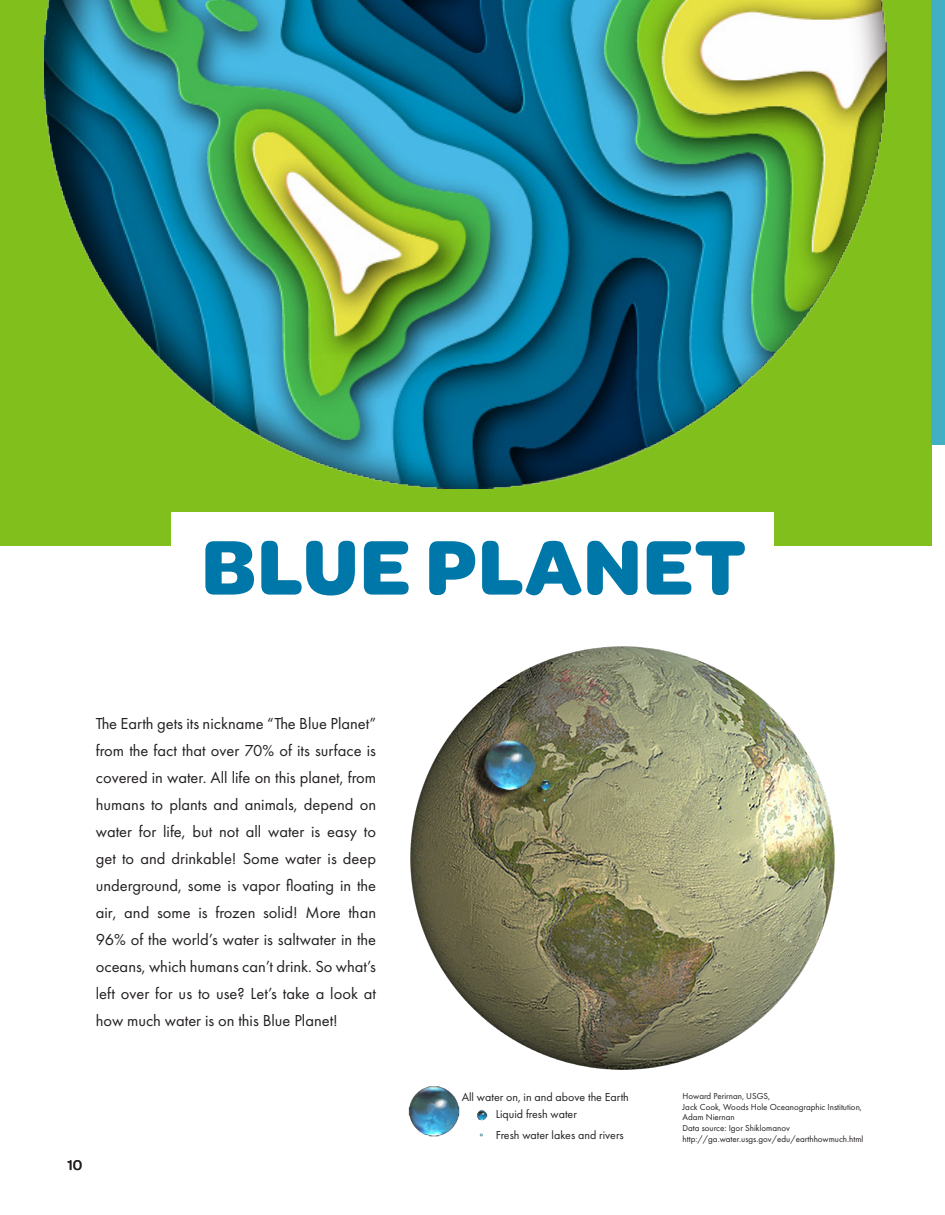
<style>
.page{position:relative;width:945px;height:1215px;background:#fff}
.page>*{position:absolute;margin:0;border:0;box-sizing:border-box;transform-origin:0 0}
.t1{font:700 82.5px "Omnes";letter-spacing:.02em;color:#0077a9}
.t2{font:16.5px/27px "Futura PT";color:#231f20;text-align:justify}
.t3{font:500 15px "Omnes";color:#231f20}
.t4{font:12px "Futura PT";color:#231f20}
.t5{font:9px "Futura PT";color:#231f20}
</style>
<div class="page">
<div style="left:0;top:0;width:932px;height:546px;background:#81bf1d"></div>
<img style="left:408px;top:646px;width:427px;height:491px">
<img style="left:45px;top:0;width:842px;height:489px">
<div style="left:171px;top:512px;width:603px;height:71px;background:#fff"></div>
<div style="left:932px;top:0;width:13px;height:444px;background:#42b0c4"></div>
<div style="left:491px;top:1079px;width:387px;height:69px;background:#fff"></div>
<div style="left:462px;top:1079px;width:384px;height:25px;background:#fff"></div>
<p class="t1" style="left:202px;top:509px;width:545px">BLUE PLANET</p>
<p class="t2" style="left:96px;top:710px;width:282px">The Earth gets its nickname “The Blue Planet” from the fact that over 70% of its surface is covered in water. All life on this planet, from humans to plants and animals, depend on water for life, but not all water is easy to get to and drinkable! Some water is deep underground, some is vapor floating in the air, and some is frozen solid! More than 96% of the world’s water is saltwater in the oceans, which humans can’t drink. So what’s left over for us to use? Let’s take a look at how much water is on this Blue Planet!</p>
<p class="t3" style="left:68px;top:1155px;width:17px">10</p>
<p class="t4" style="left:462px;top:1090px;width:169px">All water on, in and above the Earth</p>
<p class="t4" style="left:496px;top:1107px;width:83px">Liquid fresh water</p>
<p class="t4" style="left:496px;top:1127px;width:129px">Fresh water lakes and rivers</p>
<p class="t5" style="left:683px;top:1090px;width:89px">Howard Perirnan, USGS,</p>
<p class="t5" style="left:683px;top:1101px;width:181px">Jack Cook, Woods Hole Oceanographic Institution,</p>
<p class="t5" style="left:683px;top:1112px;width:54px">Adam Niernan</p>
<p class="t5" style="left:683px;top:1123px;width:109px">Data source: Igor Shiklomanov</p>
<p class="t5" style="left:683px;top:1134px;width:182px">http://ga.water.usgs.gov/edu/earthhowmuch.html</p>
</div>
